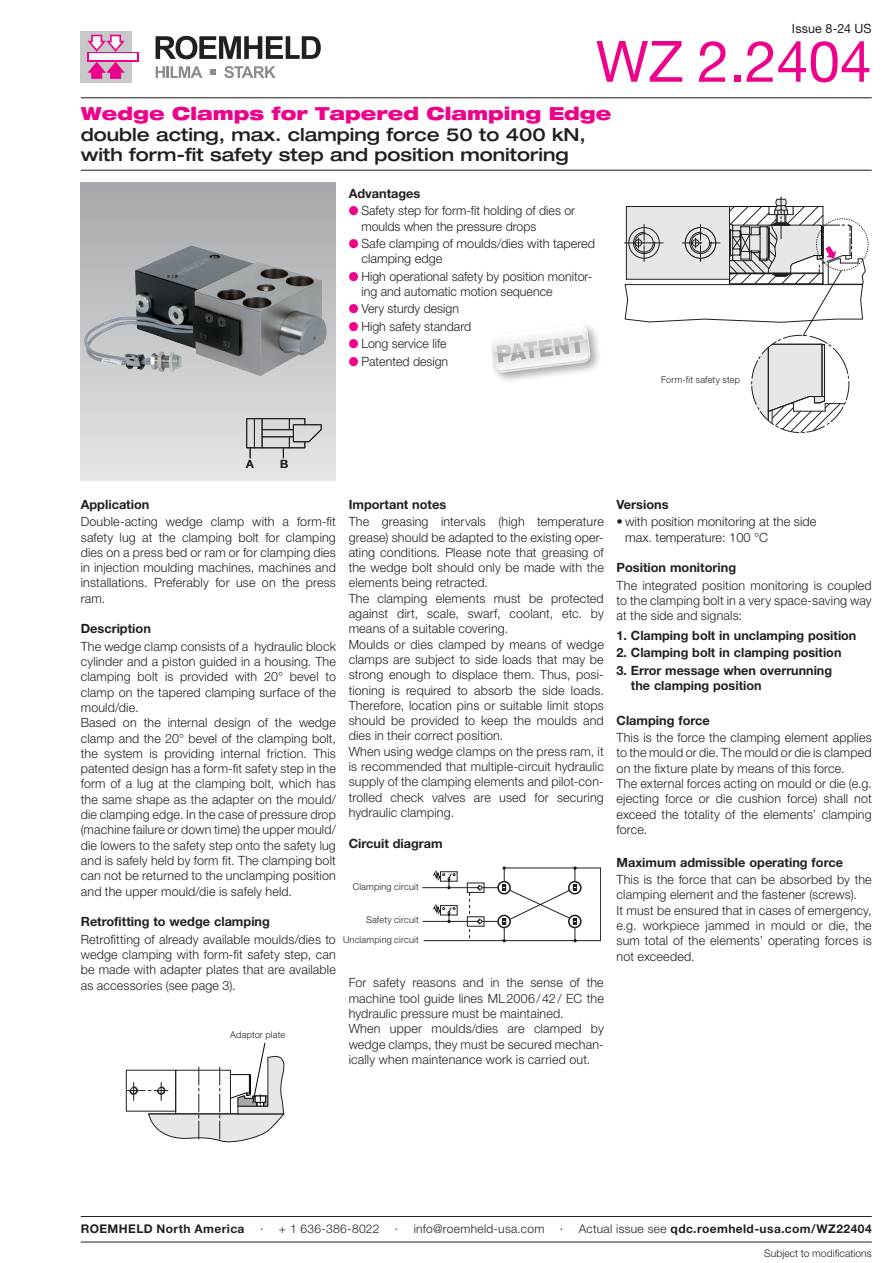
<style>
.page{position:relative;width:893px;height:1263px;background:#fff}
.page>*{position:absolute;margin:0;border:0;box-sizing:border-box;transform-origin:0 0}
.t1{font:57px "Helvetica Neue LT Pro";color:#ed028c}
.t2{font:500 expanded 18px/20.2px "Helvetica Neue LT Pro";color:#231f20}
.t3{font:900 expanded 18px "Helvetica Neue LT Pro";color:#ed028c}
.t4{font:300 12.75px/15.3px "Helvetica Neue LT Pro";letter-spacing:.01em;color:#231f20}
.t5{font:700 12.75px/15.3px "Helvetica Neue LT Pro";color:#231f20}
.t6{font:12.75px "Helvetica Neue LT Pro";letter-spacing:.01em;color:#231f20}
.t7{font:700 12px "Helvetica Neue LT Pro";letter-spacing:.035em;color:#231f20}
.t8{font:300 12px "Helvetica Neue LT Pro";letter-spacing:.025em;color:#231f20}
.t9{font:500 11.4px "Helvetica Neue";color:#231f20}
.t10{font:300 10.5px "Helvetica Neue LT Pro";letter-spacing:.01em;color:#231f20}
.t11{font:300 9.45px "Helvetica Neue LT Pro";letter-spacing:.02em;color:#231f20}
.s1{color:#ed028c}
.s2{font-weight:300}
</style>
<div class="page">
<hr style="left:81px;top:170px;width:791px;height:1px;background:#231f20">
<hr style="left:81px;top:97px;width:791px;height:1px;background:#231f20">
<svg style="left:81px;top:183px;width:255px;height:297px;background:#cacbce"></svg>
<div style="left:81px;top:31px;width:51px;height:52px;background:#c7c8ca"></div>
<svg style="left:87px;top:52px;width:52px;height:9px"></svg>
<div style="left:89px;top:54px;width:48px;height:6px;background:#fff"></div>
<svg style="left:87px;top:35px;width:38px;height:17px"></svg>
<svg style="left:87px;top:62px;width:38px;height:17px"></svg>
<svg style="left:156px;top:36px;width:165px;height:23px"></svg>
<svg style="left:156px;top:66px;width:46px;height:12px"></svg>
<svg style="left:224px;top:66px;width:52px;height:12px"></svg>
<svg style="left:210px;top:69px;width:6px;height:6px"></svg>
<svg style="left:422px;top:866px;width:179px;height:76px"></svg>
<div style="left:126px;top:1070px;width:50px;height:41px;border:1px solid #231f20"></div>
<svg style="left:127px;top:1043px;width:157px;height:99px"></svg>
<img style="left:496px;top:327px;width:103px;height:54px">
<svg style="left:491px;top:325px;width:100px;height:48px"></svg>
<hr style="left:624px;top:243px;width:39px;height:1px;background:#231f20">
<svg style="left:246px;top:418px;width:76px;height:40px;background:#bdbdbf"></svg>
<div style="left:293px;top:424px;width:12px;height:18px;border:1px solid #231f20"></div>
<img style="left:80px;top:224px;width:256px;height:168px">
<svg style="left:625px;top:197px;width:243px;height:236px"></svg>
<hr style="left:81px;top:1242px;width:791px;height:1px;background:#231f20">
<hr style="left:81px;top:1216px;width:791px;height:1px;background:#231f20">
<p class="t6" style="left:792px;top:20px;width:81px">Issue 8-24 US</p>
<h1 class="t1" style="left:596px;top:26px;width:277px">WZ 2.2404</h1>
<h2 class="t3" style="left:81px;top:102px;width:532px">Wedge Clamps for Tapered Clamping Edge</h2>
<h2 class="t2" style="left:81px;top:123px;width:506px">double acting, max. clamping force 50 to 400 kN, with form-fit safety step and position monitoring</h2>
<p class="t5" style="left:349px;top:185px;width:73px">Advantages</p>
<p class="t4" style="left:361px;top:203px;width:215px;text-indent:-13px"><span class="s1">●</span> Safety step for form-fit holding of dies or moulds when the pressure drops</p>
<p class="t4" style="left:361px;top:236px;width:235px;text-indent:-13px"><span class="s1">●</span> Safe clamping of moulds/dies with tapered clamping edge</p>
<p class="t4" style="left:361px;top:268px;width:232px;text-indent:-13px"><span class="s1">●</span> High operational safety by position monitor&shy;ing and automatic motion sequence</p>
<p class="t4" style="left:349px;top:301px;width:112px"><span class="s1">●</span> Very sturdy design</p>
<p class="t4" style="left:349px;top:318px;width:124px"><span class="s1">●</span> High safety standard</p>
<p class="t4" style="left:349px;top:336px;width:99px"><span class="s1">●</span> Long service life</p>
<p class="t4" style="left:349px;top:353px;width:101px"><span class="s1">●</span> Patented design</p>
<p class="t11" style="left:661px;top:374px;width:80px">Form-fit safety step</p>
<p class="t9" style="left:246px;top:457px;width:9px">A</p>
<p class="t9" style="left:280px;top:457px;width:9px">B</p>
<p class="t5" style="left:81px;top:496px;width:70px">Application</p>
<p class="t4" style="left:81px;top:514px;width:257px;text-align:justify">Double-acting wedge clamp with a form-fit safety lug at the clamping bolt for clamping dies on a press bed or ram or for clamping dies in injection moulding machines, machines and installations. Preferably for use on the press ram.</p>
<p class="t5" style="left:81px;top:621px;width:72px">Description</p>
<p class="t4" style="left:81px;top:638px;width:257px">The wedge clamp consists of a hydraulic block cylinder and a piston guided in a housing. The clamping bolt is provided with 20° bevel to clamp on the tapered clamping surface of the mould/die.<br>Based on the internal design of the wedge clamp and the 20° bevel of the clamping bolt, the system is providing internal friction. This patented design has a form-fit safety step in the form of a lug at the clamping bolt, which has the same shape as the adapter on the mould/ die clamping edge. In the case of pressure drop (machine failure or down time) the upper mould/ die lowers to the safety step onto the safety lug and is safely held by form fit. The clamping bolt can not be returned to the unclamping position and the upper mould/die is safely held.</p>
<p class="t5" style="left:81px;top:914px;width:191px">Retrofitting to wedge clamping</p>
<p class="t4" style="left:81px;top:931px;width:257px;text-align:justify">Retrofitting of already available moulds/dies to wedge clamping with form-fit safety step, can be made with adapter plates that are available as accessories (see page 3).</p>
<p class="t11" style="left:230px;top:1029px;width:56px">Adaptor plate</p>
<p class="t5" style="left:349px;top:496px;width:99px">Important notes</p>
<p class="t4" style="left:349px;top:514px;width:257px">The greasing intervals (high temperature grease) should be adapted to the existing oper&shy;ating conditions. Please note that greasing of the wedge bolt should only be made with the elements being retracted.<br>The clamping elements must be protected against dirt, scale, swarf, coolant, etc. by means of a suitable covering.<br>Moulds or dies clamped by means of wedge clamps are subject to side loads that may be strong enough to displace them. Thus, posi&shy;tioning is required to absorb the side loads.<br>Therefore, location pins or suitable limit stops should be provided to keep the moulds and dies in their correct position.<br>When using wedge clamps on the press ram, it is recommended that multiple-circuit hydraulic supply of the clamping elements and pilot-con&shy;trolled check valves are used for securing hydraulic clamping.</p>
<p class="t5" style="left:349px;top:835px;width:96px">Circuit diagram</p>
<p class="t11" style="left:353px;top:881px;width:67px">Clamping circuit</p>
<p class="t11" style="left:366px;top:914px;width:54px">Safety circuit</p>
<p class="t11" style="left:343px;top:934px;width:77px">Unclamping circuit</p>
<p class="t4" style="left:349px;top:975px;width:257px">For safety reasons and in the sense of the machine tool guide lines ML2006/42/ EC the hydraulic pressure must be maintained.<br>When upper moulds/dies are clamped by wedge clamps, they must be secured mechan&shy;ically when maintenance work is carried out.</p>
<p class="t5" style="left:617px;top:496px;width:53px">Versions</p>
<p class="t4" style="left:625px;top:514px;width:193px;text-indent:-9px">• with position monitoring at the side max. temperature: 100 °C</p>
<p class="t5" style="left:617px;top:560px;width:121px">Position monitoring</p>
<p class="t4" style="left:617px;top:577px;width:257px;text-align:justify">The integrated position monitoring is coupled to the clamping bolt in a very space-saving way at the side and signals:</p>
<p class="t5" style="left:617px;top:627px;width:241px">1. Clamping bolt in unclamping position</p>
<p class="t5" style="left:617px;top:645px;width:226px">2. Clamping bolt in clamping position</p>
<p class="t5" style="left:631px;top:662px;width:203px;text-indent:-14px">3. Error message when overrunning the clamping position</p>
<p class="t5" style="left:617px;top:712px;width:95px">Clamping force</p>
<p class="t4" style="left:617px;top:730px;width:257px">This is the force the clamping element applies to the mould or die. The mould or die is clamped on the fixture plate by means of this force.<br>The external forces acting on mould or die (e.g. ejecting force or die cushion force) shall not exceed the totality of the elements’ clamping force.</p>
<p class="t5" style="left:617px;top:854px;width:228px">Maximum admissible operating force</p>
<p class="t4" style="left:617px;top:872px;width:257px">This is the force that can be absorbed by the clamping element and the fastener (screws).<br>It must be ensured that in cases of emergency, e.g. workpiece jammed in mould or die, the sum total of the elements’ operating forces is not exceeded.</p>
<p class="t7" style="left:81px;top:1222px;width:165px">ROEMHELD North America</p>
<p class="t8" style="left:260px;top:1222px;width:121px">· + 1 636-386-8022</p>
<p class="t8" style="left:395px;top:1222px;width:151px">· info@roemheld-usa.com</p>
<p class="t7" style="left:560px;top:1222px;width:313px"><span class="s2">· Actual issue see</span> qdc.roemheld-usa.com/WZ22404</p>
<p class="t10" style="left:764px;top:1247px;width:109px">Subject to modifications</p>
</div>
